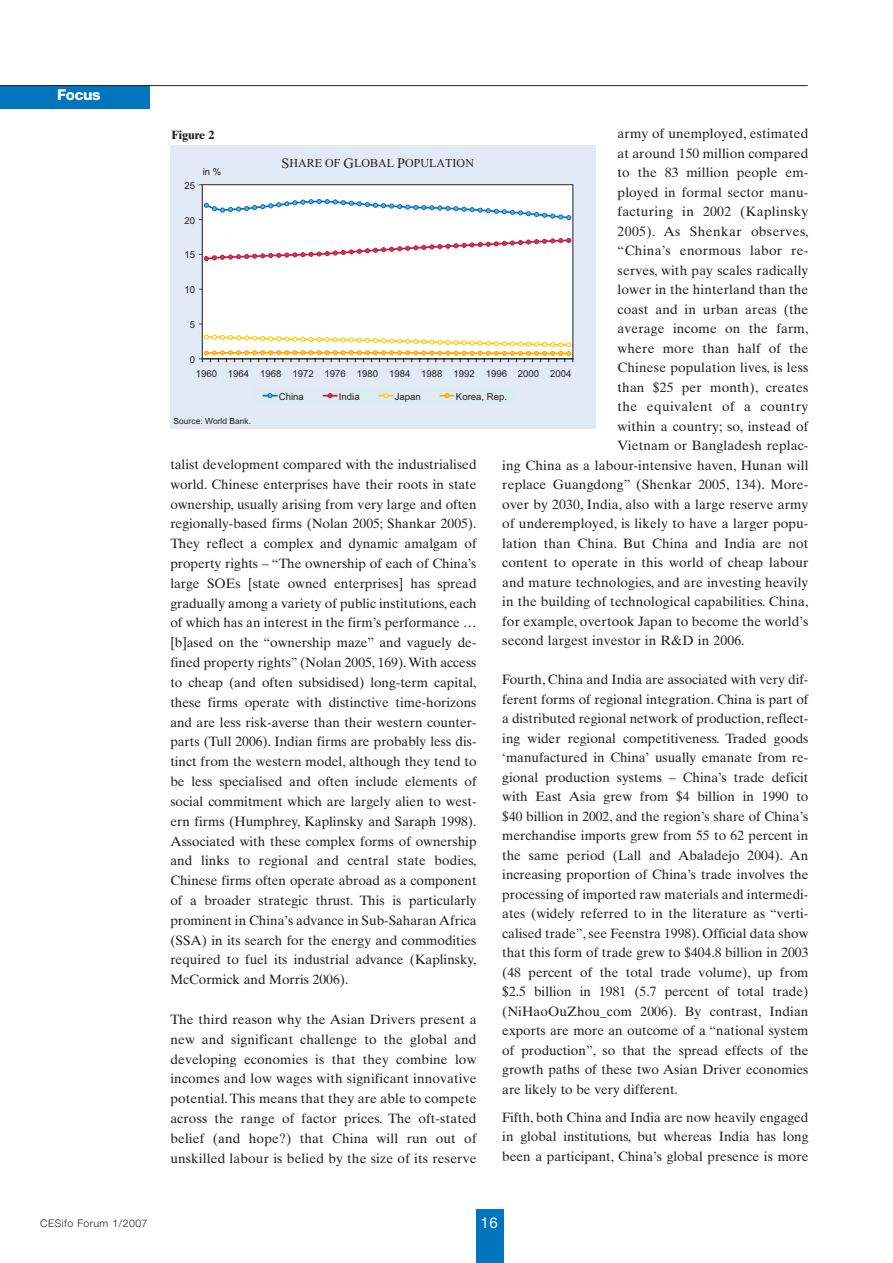
<style>
.page{position:relative;width:893px;height:1263px;background:#fff}
.page>*{position:absolute;margin:0;border:0;box-sizing:border-box;transform-origin:0 0}
.t1{font:800 15px "Helvetica Neue LT Std";letter-spacing:-.025em;color:#fff}
.t2{font:15px "Helvetica Neue LT Std";color:#fff}
.t3{font:13.5px/19.8px "Times Ten";letter-spacing:.01em;color:#231f20;text-align:justify}
.t4{font:13.5px "Times Ten";letter-spacing:.03em;color:#231f20}
.t5{font:12px "Times New Roman";color:#231f20}
.t6{font:700 12px "Times Ten";color:#231f20}
.t7{font:300 10.5px "Helvetica Neue LT Std";letter-spacing:.045em;color:#231f20}
.t8{font:9.6px "Arial";color:#231f20}
.t9{font:8.4px "Arial";color:#231f20}
.s1{font-size:14.4px}
</style>
<div class="page">
<div style="left:476px;top:1210px;width:28px;height:53px;background:#0074bc"></div>
<div style="left:0;top:85px;width:149px;height:24px;background:#0074bc"></div>
<hr style="left:0;top:85px;width:808px;height:1px;background:#231f20">
<div style="left:170px;top:146px;width:425px;height:283px;background:#e2eaf6"></div>
<div style="left:202px;top:185px;width:371px;height:174px;background:#fff"></div>
<hr style="left:202px;top:185px;width:1px;height:174px;background:#434b4c">
<svg style="left:199px;top:199px;width:372px;height:21px"></svg>
<svg style="left:199px;top:238px;width:372px;height:23px"></svg>
<svg style="left:199px;top:335px;width:375px;height:27px"></svg>
<svg style="left:263px;top:393px;width:14px;height:5px"></svg>
<svg style="left:324px;top:393px;width:13px;height:5px"></svg>
<svg style="left:379px;top:393px;width:14px;height:5px"></svg>
<svg style="left:441px;top:393px;width:13px;height:5px"></svg>
<p class="t1" style="left:57px;top:90px;width:45px">Focus</p>
<p class="t3" style="left:618px;top:125px;width:192px">army of unemployed, estimated</p>
<p class="t3" style="left:618px;top:145px;width:192px">at around 150 million compared</p>
<p class="t3" style="left:618px;top:164px;width:192px">to the 83 million people em-</p>
<p class="t3" style="left:618px;top:184px;width:192px">ployed in formal sector manu-</p>
<p class="t3" style="left:618px;top:203px;width:192px">facturing in 2002 (Kaplinsky</p>
<p class="t4" style="left:618px;top:226px;width:192px">2005). As Shenkar observes,</p>
<p class="t3" style="left:618px;top:242px;width:192px">“China’s enormous labor re-</p>
<p class="t3" style="left:618px;top:262px;width:192px">serves, with pay scales radically</p>
<p class="t3" style="left:618px;top:281px;width:192px">lower in the hinterland than the</p>
<p class="t3" style="left:618px;top:301px;width:192px">coast and in urban areas (the</p>
<p class="t3" style="left:618px;top:320px;width:192px">average income on the farm,</p>
<p class="t3" style="left:618px;top:340px;width:192px">where more than half of the</p>
<p class="t3" style="left:618px;top:359px;width:192px">Chinese population lives, is less</p>
<p class="t3" style="left:618px;top:379px;width:192px">than $25 per month), creates</p>
<p class="t4" style="left:618px;top:402px;width:192px">the equivalent of a country</p>
<p class="t3" style="left:618px;top:418px;width:192px">within a country; so, instead of</p>
<p class="t3" style="left:618px;top:437px;width:192px">Vietnam or Bangladesh replac-</p>
<p class="t3" style="left:502px;top:457px;width:308px">ing China as a labour-intensive haven, Hunan will</p>
<p class="t3" style="left:502px;top:476px;width:308px">replace Guangdong” (Shenkar 2005, 134). More-</p>
<p class="t3" style="left:502px;top:496px;width:308px">over by 2030, India, also with a large reserve army</p>
<p class="t3" style="left:502px;top:515px;width:308px">of underemployed, is likely to have a larger popu-</p>
<p class="t3" style="left:502px;top:535px;width:308px">lation than China. But China and India are not</p>
<p class="t3" style="left:502px;top:554px;width:308px">content to operate in this world of cheap labour</p>
<p class="t3" style="left:502px;top:574px;width:308px">and mature technologies, and are investing heavily</p>
<p class="t3" style="left:502px;top:593px;width:308px">in the building of technological capabilities. China,</p>
<p class="t3" style="left:502px;top:613px;width:308px">for example, overtook Japan to become the world’s</p>
<p class="t3" style="left:502px;top:632px;width:244px">second largest investor in R&amp;D in 2006.</p>
<p class="t3" style="left:502px;top:671px;width:308px">Fourth, China and India are associated with very dif&shy;ferent forms of regional integration. China is part of a distributed regional network of production, reflect&shy;ing wider regional competitiveness. Traded goods ‘manufactured in China’ usually emanate from re&shy;gional production systems – China’s trade deficit with East Asia grew from $4 billion in 1990 to $40 billion in 2002, and the region’s share of China’s merchandise imports grew from 55 to 62 percent in the same period (Lall and Abaladejo 2004). An increasing proportion of China’s trade involves the processing of imported raw materials and intermedi&shy;ates (widely referred to in the literature as “verti&shy;calised trade”, see Feenstra 1998). Official data show that this form of trade grew to $404.8 billion in 2003 (48 percent of the total trade volume), up from $2.5 billion in 1981 (5.7 percent of total trade) (NiHaoOuZhou_com 2006). By contrast, Indian exports are more an outcome of a “national system of production”, so that the spread effects of the growth paths of these two Asian Driver economies are likely to be very different.</p>
<p class="t3" style="left:502px;top:1109px;width:308px">Fifth, both China and India are now heavily engaged in global institutions, but whereas India has long been a participant, China’s global presence is more</p>
<p class="t6" style="left:171px;top:130px;width:45px">Figure 2</p>
<p class="t5" style="left:281px;top:159px;width:194px"><span class="s1">S</span>HARE OF <span class="s1">G</span>LOBAL <span class="s1">P</span>OPULATION</p>
<p class="t8" style="left:203px;top:168px;width:20px">in %</p>
<p class="t8" style="left:184px;top:182px;width:12px">25</p>
<p class="t8" style="left:184px;top:217px;width:12px">20</p>
<p class="t8" style="left:184px;top:252px;width:12px">15</p>
<p class="t8" style="left:184px;top:286px;width:12px">10</p>
<p class="t8" style="left:190px;top:321px;width:7px">5</p>
<p class="t8" style="left:190px;top:356px;width:7px">0</p>
<p class="t8" style="left:196px;top:370px;width:377px">1960 1964 1968 1972 1976 1980 1984 1988 1992 1996 2000 2004</p>
<p class="t8" style="left:279px;top:394px;width:27px">China</p>
<p class="t8" style="left:339px;top:394px;width:22px">India</p>
<p class="t8" style="left:395px;top:394px;width:28px">Japan</p>
<p class="t8" style="left:456px;top:394px;width:53px">Korea, Rep.</p>
<p class="t9" style="left:174px;top:418px;width:79px">Source: World Bank.</p>
<p class="t3" style="left:170px;top:456px;width:308px">talist development compared with the industrialised world. Chinese enterprises have their roots in state ownership, usually arising from very large and often regionally-based firms (Nolan 2005; Shankar 2005).<br>They reflect a complex and dynamic amalgam of property rights – “The ownership of each of China’s large SOEs [state owned enterprises] has spread gradually among a variety of public institutions, each of which has an interest in the firm’s performance … [b]ased on the “ownership maze” and vaguely de&shy;fined property rights” (Nolan 2005, 169). With access to cheap (and often subsidised) long-term capital, these firms operate with distinctive time-horizons and are less risk-averse than their western counter&shy;parts (Tull 2006). Indian firms are probably less dis&shy;tinct from the western model, although they tend to be less specialised and often include elements of social commitment which are largely alien to west&shy;ern firms (Humphrey, Kaplinsky and Saraph 1998).<br>Associated with these complex forms of ownership and links to regional and central state bodies, Chinese firms often operate abroad as a component of a broader strategic thrust. This is particularly prominent in China’s advance in Sub-Saharan Africa (SSA) in its search for the energy and commodities required to fuel its industrial advance (Kaplinsky, McCormick and Morris 2006).</p>
<p class="t3" style="left:170px;top:1011px;width:308px">The third reason why the Asian Drivers present a new and significant challenge to the global and developing economies is that they combine low incomes and low wages with significant innovative potential. This means that they are able to compete across the range of factor prices. The oft-stated belief (and hope?) that China will run out of unskilled labour is belied by the size of its reserve</p>
<p class="t7" style="left:40px;top:1219px;width:109px">CESifo Forum 1/2007</p>
<p class="t2" style="left:480px;top:1217px;width:19px">16</p>
</div>
